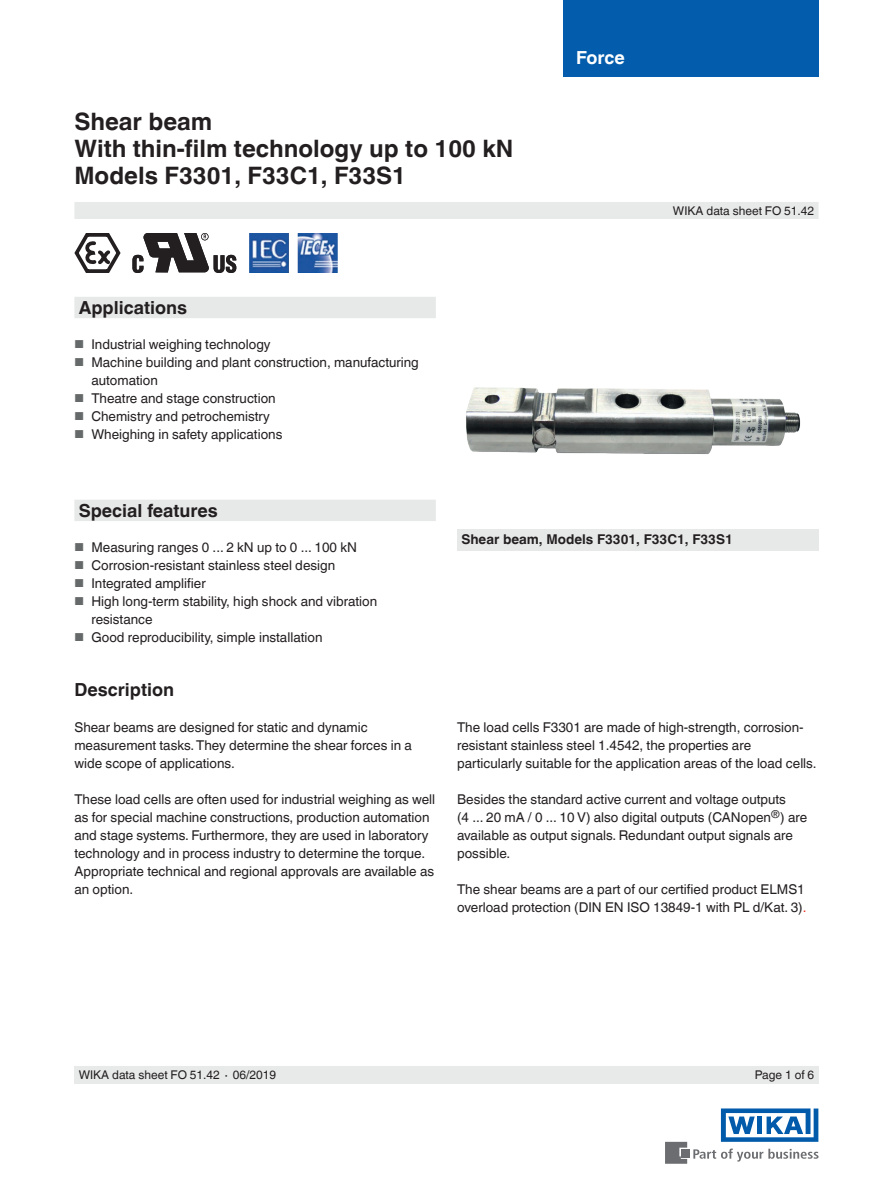
<style>
.page{position:relative;width:893px;height:1188px;background:#fff}
.page>*{position:absolute;margin:0;border:0;box-sizing:border-box;transform-origin:0 0}
.t1{font:700 24px/27px "Helvetica World";color:#231f20}
.t2{font:700 18px "Helvetica World";color:#231f20}
.t3{font:700 18px "Helvetica World";letter-spacing:-.005em;color:#fff}
.t4{font:13.5px/18px "Helvetica World";color:#231f20}
.t5{font:700 13.5px "Helvetica World";color:#231f20}
.t6{font:12px "Helvetica World";color:#231f20}
.s1{font-size:11.55px;color:#666969}
.s2{color:#ef3124}
</style>
<div class="page">
<svg style="left:693px;top:1149px;width:126px;height:13px"></svg>
<div style="left:682px;top:1150px;width:8px;height:8px;background:#6c6d70"></div>
<svg style="left:665px;top:1142px;width:22px;height:22px"></svg>
<svg style="left:721px;top:1108px;width:97px;height:34px"></svg>
<div style="left:563px;top:0;width:256px;height:77px;background:#035cac"></div>
<div style="left:74px;top:202px;width:745px;height:17px;background:#e8eae9"></div>
<div style="left:74px;top:1066px;width:745px;height:18px;background:#e8eae9"></div>
<img style="left:466px;top:387px;width:335px;height:67px">
<img style="left:249px;top:233px;width:88px;height:40px">
<svg style="left:74px;top:233px;width:47px;height:40px"></svg>
<svg style="left:132px;top:233px;width:104px;height:40px"></svg>
<svg style="left:74px;top:297px;width:362px;height:224px"></svg>
<div style="left:457px;top:529px;width:362px;height:21px;background:#e7e9e8"></div>
<h1 class="t1" style="left:74px;top:108px;width:441px">Shear beam<br>With thin-film technology up to 100 kN<br>Models F3301, F33C1, F33S1</h1>
<h2 class="t2" style="left:79px;top:297px;width:110px">Applications</h2>
<p class="t4" style="left:74px;top:336px;width:198px"><span class="s1">■</span> Industrial weighing technology</p>
<p class="t4" style="left:91px;top:354px;width:329px;text-indent:-17px"><span class="s1">■</span> Machine building and plant construction, manufacturing automation</p>
<p class="t4" style="left:74px;top:390px;width:203px"><span class="s1">■</span> Theatre and stage construction</p>
<p class="t4" style="left:74px;top:408px;width:197px"><span class="s1">■</span> Chemistry and petrochemistry</p>
<p class="t4" style="left:74px;top:426px;width:210px"><span class="s1">■</span> Wheighing in safety applications</p>
<h2 class="t3" style="left:576px;top:47px;width:50px">Force</h2>
<p class="t6" style="left:673px;top:204px;width:143px">WIKA data sheet FO 51.42</p>
<h2 class="t2" style="left:79px;top:500px;width:141px">Special features</h2>
<p class="t4" style="left:74px;top:538px;width:284px"><span class="s1">■</span> Measuring ranges 0 ... 2 kN up to 0 ... 100 kN</p>
<p class="t4" style="left:74px;top:556px;width:262px"><span class="s1">■</span> Corrosion-resistant stainless steel design</p>
<p class="t4" style="left:74px;top:574px;width:133px"><span class="s1">■</span> Integrated amplifier</p>
<p class="t4" style="left:91px;top:592px;width:287px;text-indent:-17px"><span class="s1">■</span> High long-term stability, high shock and vibration resistance</p>
<p class="t4" style="left:74px;top:628px;width:250px"><span class="s1">■</span> Good reproducibility, simple installation</p>
<h2 class="t2" style="left:74px;top:680px;width:101px">Description</h2>
<p class="t4" style="left:74px;top:719px;width:339px">Shear beams are designed for static and dynamic measurement tasks. They determine the shear forces in a wide scope of applications.</p>
<p class="t4" style="left:74px;top:791px;width:362px">These load cells are often used for industrial weighing as well as for special machine constructions, production automation and stage systems. Furthermore, they are used in laboratory technology and in process industry to determine the torque.<br>Appropriate technical and regional approvals are available as an option.</p>
<p class="t5" style="left:461px;top:532px;width:273px">Shear beam, Models F3301, F33C1, F33S1</p>
<p class="t4" style="left:457px;top:719px;width:361px">The load cells F3301 are made of high-strength, corrosion&shy;resistant stainless steel 1.4542, the properties are particularly suitable for the application areas of the load cells.</p>
<p class="t4" style="left:457px;top:791px;width:352px">Besides the standard active current and voltage outputs<br>(4 ... 20 mA / 0 ... 10 V) also digital outputs (CANopen<sup>®</sup>) are available as output signals. Redundant output signals are possible.</p>
<p class="t4" style="left:457px;top:881px;width:351px">The shear beams are a part of our certified product ELMS1 overload protection (DIN EN ISO 13849-1 with PL d/Kat. 3)<span class="s2">.</span></p>
<p class="t6" style="left:79px;top:1068px;width:199px">WIKA data sheet FO 51.42 ∙ 06/2019</p>
<p class="t6" style="left:755px;top:1068px;width:61px">Page 1 of 6</p>
</div>
